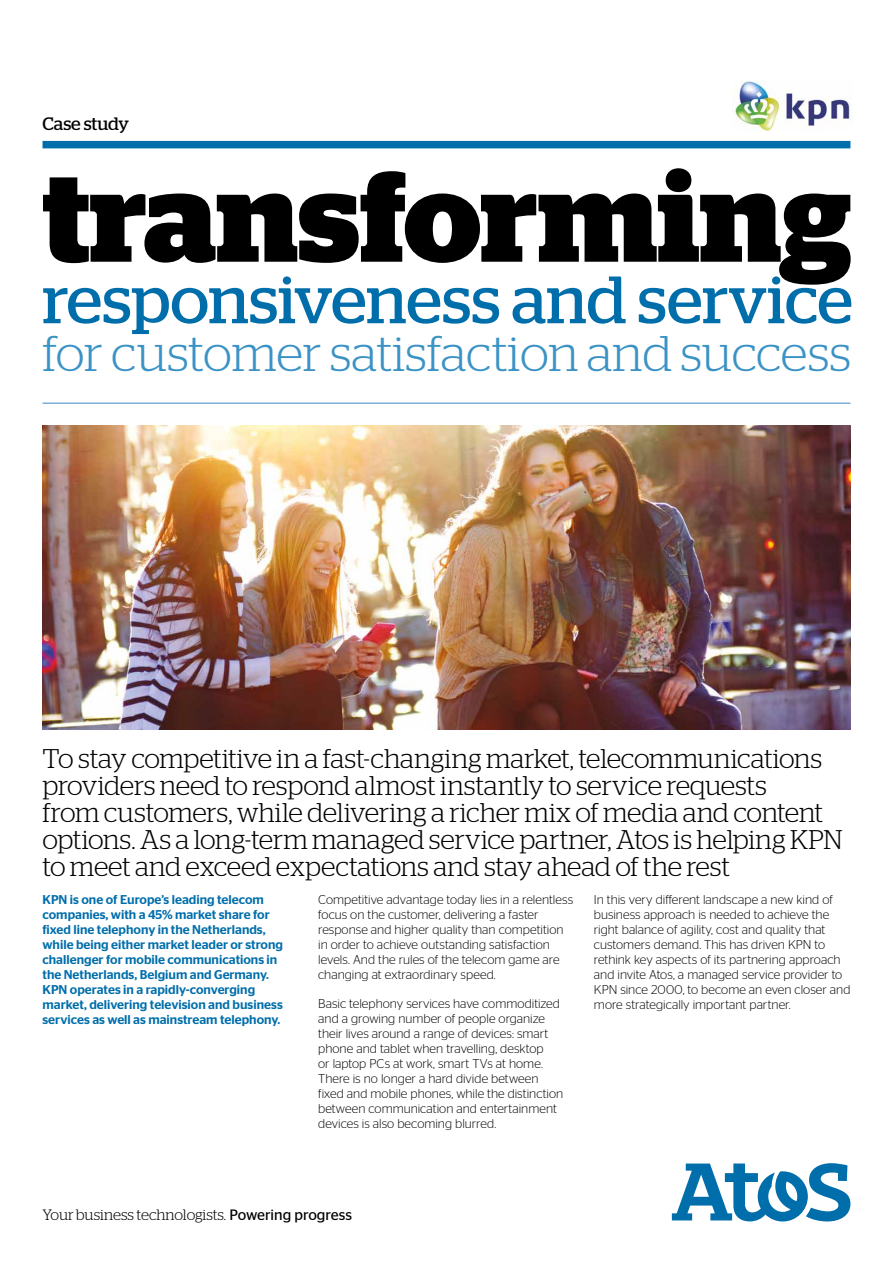
<style>
.page{position:relative;width:893px;height:1263px;background:#fff}
.page>*{position:absolute;margin:0;border:0;box-sizing:border-box;transform-origin:0 0}
.t1{font:700 126.75px "Stag";color:#000}
.t2{font:66.75px "Stag";color:#006eab}
.t3{font:300 49.95px "Stag";letter-spacing:-.005em;color:#3a92c5}
.t4{font:300 27px/27px "Stag";letter-spacing:-.005em;color:#000}
.t5{font:18px "Stag";color:#000}
.t6{font:300 15px "Stag";letter-spacing:-.005em;color:#000}
.t7{font:300 12.75px/15px "Stag Sans";color:#000}
.t8{font:500 12.75px/15px "Stag Sans";color:#006eab}
.s1{font-family:"Stag Sans";font-weight:400}
</style>
<div class="page">
<div style="left:43px;top:141px;width:807px;height:7px;background:#006eab"></div>
<hr style="left:43px;top:402px;width:807px;height:2px;background:#7fafd6">
<img style="left:43px;top:425px;width:807px;height:304px">
<img style="left:732px;top:81px;width:120px;height:50px">
<svg style="left:672px;top:1163px;width:178px;height:58px"></svg>
<h3 class="t5" style="left:43px;top:114px;width:88px">Case study</h3>
<h1 class="t1" style="left:43px;top:143px;width:810px">transforming</h1>
<h2 class="t2" style="left:43px;top:261px;width:812px">responsiveness and service</h2>
<h3 class="t3" style="left:43px;top:325px;width:810px">for customer satisfaction and success</h3>
<p class="t4" style="left:43px;top:744px;width:802px">To stay competitive in a fast-changing market, telecommunications providers need to respond almost instantly to service requests<br>from customers, while delivering a richer mix of media and content options. As a long-term managed service partner, Atos is helping KPN to meet and exceed expectations and stay ahead of the rest</p>
<p class="t8" style="left:43px;top:892px;width:242px">KPN is one of Europe’s leading telecom companies, with a 45% market share for fixed line telephony in the Netherlands, while being either market leader or strong challenger for mobile communications in the Netherlands, Belgium and Germany.<br>KPN operates in a rapidly-converging market, delivering television and business services as well as mainstream telephony.</p>
<p class="t7" style="left:318px;top:891px;width:256px">Competitive advantage today lies in a relentless focus on the customer, delivering a faster response and higher quality than competition in order to achieve outstanding satisfaction levels. And the rules of the telecom game are changing at extraordinary speed.</p>
<p class="t7" style="left:318px;top:996px;width:247px">Basic telephony services have commoditized and a growing number of people organize their lives around a range of devices: smart phone and tablet when travelling, desktop<br>or laptop PCs at work, smart TVs at home.<br>There is no longer a hard divide between fixed and mobile phones, while the distinction between communication and entertainment devices is also becoming blurred.</p>
<p class="t7" style="left:594px;top:891px;width:258px">In this very different landscape a new kind of business approach is needed to achieve the right balance of agility, cost and quality that customers demand. This has driven KPN to rethink key aspects of its partnering approach and invite Atos, a managed service provider to KPN since 2000, to become an even closer and more strategically important partner.</p>
<p class="t6" style="left:43px;top:1206px;width:311px">Your business technologists. <span class="s1">Powering progress</span></p>
</div>
